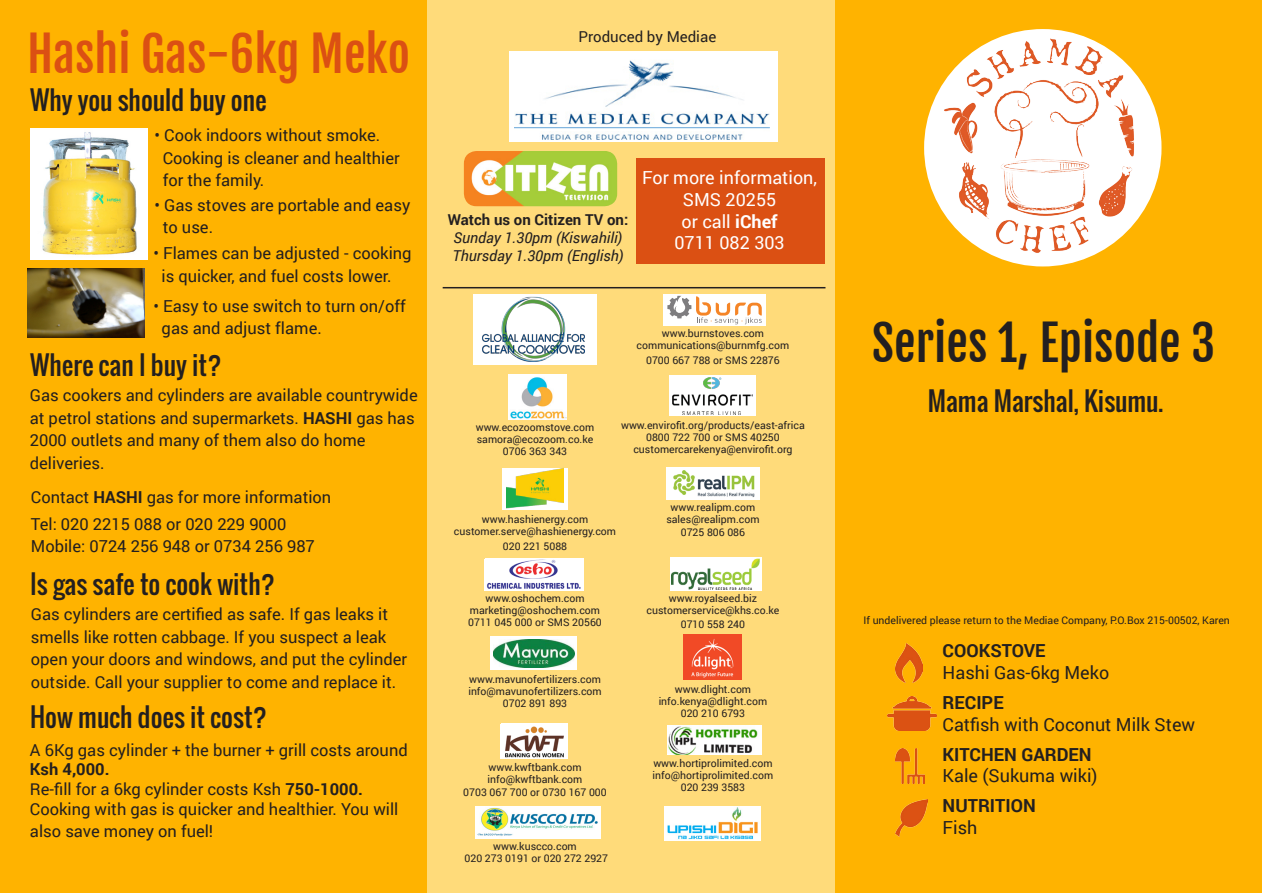
<style>
.page{position:relative;width:1263px;height:893px;background:#fff}
.page>*{position:absolute;margin:0;border:0;box-sizing:border-box;transform-origin:0 0}
.t1{font:48px "Fjalla One";color:#231f20}
.t2{font:48px "Fjalla One";color:#db5013}
.t3{font:25.5px "Oswald";color:#231f20}
.t4{font:18px "Roboto";color:#231f20}
.t5{font:18px/21.6px "Roboto";color:#fff;text-align:center}
.t6{font:700 18px "Roboto";color:#231f20}
.t7{font:16.5px/22.5px "Roboto";color:#231f20}
.t8{font:italic 15px/18px "Roboto";color:#231f20}
.t9{font:700 15px "Roboto";color:#231f20}
.t10{font:15px "Roboto";color:#231f20}
.t11{font:10.5px/12px "Roboto";color:#231f20;text-align:center}
.s1{font-weight:700}
</style>
<div class="page">
<div style="left:0;top:0;width:1262px;height:893px;background:#ffb300"></div>
<div style="left:428px;top:0;width:407px;height:893px;background:#ffdb7a"></div>
<div style="left:924px;top:29px;width:237px;height:237px;background:#fff;border-radius:50%"></div>
<img style="left:943px;top:30px;width:194px;height:232px">
<div style="left:509px;top:52px;width:268px;height:90px;background:#fff"></div>
<img style="left:514px;top:60px;width:255px;height:79px">
<div style="left:636px;top:158px;width:188px;height:105px;background:#db5013"></div>
<hr style="left:443px;top:287px;width:382px;height:1px;background:#231f20">
<img style="left:464px;top:151px;width:153px;height:55px">
<img style="left:31px;top:129px;width:117px;height:130px">
<img style="left:888px;top:697px;width:48px;height:33px">
<img style="left:895px;top:643px;width:27px;height:40px">
<img style="left:895px;top:748px;width:30px;height:35px">
<img style="left:895px;top:799px;width:33px;height:37px">
<img style="left:28px;top:269px;width:117px;height:69px">
<div style="left:665px;top:807px;width:96px;height:34px;background:#fff"></div>
<img style="left:667px;top:807px;width:91px;height:33px">
<div style="left:473px;top:294px;width:124px;height:70px;background:#fff"></div>
<img style="left:482px;top:296px;width:103px;height:66px">
<div style="left:664px;top:294px;width:102px;height:32px;background:#fff"></div>
<svg style="left:667px;top:296px;width:95px;height:28px"></svg>
<img style="left:508px;top:375px;width:58px;height:45px">
<div style="left:669px;top:375px;width:87px;height:41px;background:#fff"></div>
<img style="left:672px;top:378px;width:80px;height:36px">
<div style="left:503px;top:468px;width:65px;height:41px;background:#fff"></div>
<img style="left:506px;top:468px;width:57px;height:41px">
<svg style="left:670px;top:557px;width:91px;height:34px"></svg>
<img style="left:672px;top:558px;width:88px;height:31px">
<div style="left:491px;top:636px;width:86px;height:34px;background:linear-gradient(to right,#fff,#fff)"></div>
<img style="left:493px;top:640px;width:81px;height:27px">
<div style="left:485px;top:558px;width:99px;height:32px;background:#fff"></div>
<img style="left:487px;top:559px;width:94px;height:30px">
<img style="left:501px;top:724px;width:66px;height:34px">
<img style="left:476px;top:807px;width:124px;height:31px">
<div style="left:667px;top:468px;width:93px;height:32px;background:#fff"></div>
<img style="left:673px;top:471px;width:82px;height:26px">
<img style="left:668px;top:726px;width:93px;height:29px">
<img style="left:684px;top:635px;width:57px;height:45px">
<h1 class="t2" style="left:27px;top:24px;width:384px">Hashi Gas-6kg Meko</h1>
<h2 class="t3" style="left:30px;top:81px;width:238px">Why you should buy one</h2>
<p class="t7" style="left:163px;top:124px;width:239px;text-indent:-8px">• Cook indoors without smoke.<br>Cooking is cleaner and healthier for the family.</p>
<p class="t7" style="left:163px;top:193px;width:249px;text-indent:-8px">• Gas stoves are portable and easy to use.</p>
<p class="t7" style="left:162px;top:242px;width:251px;text-indent:-8px">• Flames can be adjusted - cooking is quicker, and fuel costs lower.</p>
<p class="t7" style="left:162px;top:294px;width:246px;text-indent:-8px">• Easy to use switch to turn on/off gas and adjust flame.</p>
<h2 class="t3" style="left:30px;top:345px;width:193px">Where can I buy it?</h2>
<p class="t7" style="left:30px;top:384px;width:389px">Gas cookers and cylinders are available countrywide at petrol stations and supermarkets. <span class="s1">HASHI</span> gas has 2000 outlets and many of them also do home deliveries.</p>
<p class="t7" style="left:31px;top:485px;width:302px">Contact <span class="s1">HASHI</span> gas for more information</p>
<p class="t7" style="left:31px;top:512px;width:286px">Tel: 020 2215 088 or 020 229 9000<br>Mobile: 0724 256 948 or 0734 256 987</p>
<h2 class="t3" style="left:30px;top:564px;width:246px">Is gas safe to cook with?</h2>
<p class="t7" style="left:31px;top:603px;width:378px">Gas cylinders are certified as safe. If gas leaks it smells like rotten cabbage. If you suspect a leak open your doors and windows, and put the cylinder outside. Call your supplier to come and replace it.</p>
<h2 class="t3" style="left:30px;top:698px;width:238px">How much does it cost?</h2>
<p class="t7" style="left:30px;top:738px;width:379px">A 6Kg gas cylinder + the burner + grill costs around</p>
<p class="t7" style="left:30px;top:759px;width:370px;line-height:19.8px"><span class="s1">Ksh 4,000.<br></span>Re-fill for a 6kg cylinder costs Ksh <span class="s1">750-1000.<br></span>Cooking with gas is quicker and healthier. You will</p>
<p class="t7" style="left:30px;top:819px;width:185px">also save money on fuel!</p>
<p class="t10" style="left:579px;top:26px;width:139px">Produced by Mediae</p>
<p class="t9" style="left:448px;top:210px;width:182px">Watch us on Citizen TV on:</p>
<p class="t8" style="left:452px;top:229px;width:173px">Sunday 1.30pm (Kiswahili)<br>Thursday 1.30pm (English)</p>
<p class="t5" style="left:642px;top:167px;width:176px">For more information,<br>SMS 20255<br>or call <span class="s1">iChef<br></span>0711 082 303</p>
<p class="t11" style="left:637px;top:327px;width:154px">www.burnstoves.com communications@burnmfg.com</p>
<p class="t11" style="left:646px;top:354px;width:135px">0700 667 788 or SMS 22876</p>
<p class="t11" style="left:476px;top:421px;width:120px">www.ecozoomstove.com samora@ecozoom.co.ke<br>0706 363 343</p>
<p class="t11" style="left:621px;top:419px;width:185px">www.envirofit.org/products/east-africa<br>0800 722 700 or SMS 40250 customercarekenya@envirofit.org</p>
<p class="t11" style="left:454px;top:513px;width:164px">www.hashienergy.com customer.serve@hashienergy.com</p>
<p class="t11" style="left:503px;top:539px;width:66px">020 221 5088</p>
<p class="t11" style="left:468px;top:592px;width:135px">www.oshochem.com marketing@oshochem.com<br>0711 045 000 or SMS 20560</p>
<p class="t11" style="left:468px;top:673px;width:135px">www.mavunofertilizers.com info@mavunofertilizers.com<br>0702 891 893</p>
<p class="t11" style="left:463px;top:761px;width:145px">www.kwftbank.com info@kwftbank.com<br>0703 067 700 or 0730 167 000</p>
<p class="t11" style="left:465px;top:840px;width:145px">www.kuscco.com<br>020 273 0191 or 020 272 2927</p>
<p class="t11" style="left:666px;top:501px;width:95px">www.realipm.com sales@realipm.com</p>
<p class="t11" style="left:681px;top:526px;width:66px">0725 806 086</p>
<p class="t11" style="left:646px;top:592px;width:134px">www.royalseed.biz customerservice@khs.co.ke</p>
<p class="t11" style="left:681px;top:617px;width:66px">0710 558 240</p>
<p class="t11" style="left:659px;top:683px;width:110px">www.dlight.com info.kenya@dlight.com<br>020 210 6793</p>
<p class="t11" style="left:653px;top:756px;width:122px">www.hortiprolimited.com info@hortiprolimited.com<br>020 239 3583</p>
<h1 class="t1" style="left:872px;top:314px;width:345px">Series 1, Episode 3</h1>
<h2 class="t3" style="left:928px;top:382px;width:237px">Mama Marshal, Kisumu.</h2>
<p class="t11" style="left:863px;top:613px;width:368px">If undelivered please return to the Mediae Company, P.O.Box 215-00502, Karen</p>
<p class="t6" style="left:943px;top:638px;width:104px">COOKSTOVE</p>
<p class="t4" style="left:943px;top:660px;width:168px">Hashi Gas-6kg Meko</p>
<p class="t6" style="left:943px;top:690px;width:63px">RECIPE</p>
<p class="t4" style="left:943px;top:712px;width:254px">Catfish with Coconut Milk Stew</p>
<p class="t6" style="left:943px;top:742px;width:151px">KITCHEN GARDEN</p>
<p class="t4" style="left:943px;top:763px;width:156px">Kale (Sukuma wiki)</p>
<p class="t6" style="left:943px;top:793px;width:95px">NUTRITION</p>
<p class="t4" style="left:943px;top:815px;width:36px">Fish</p>
</div>
